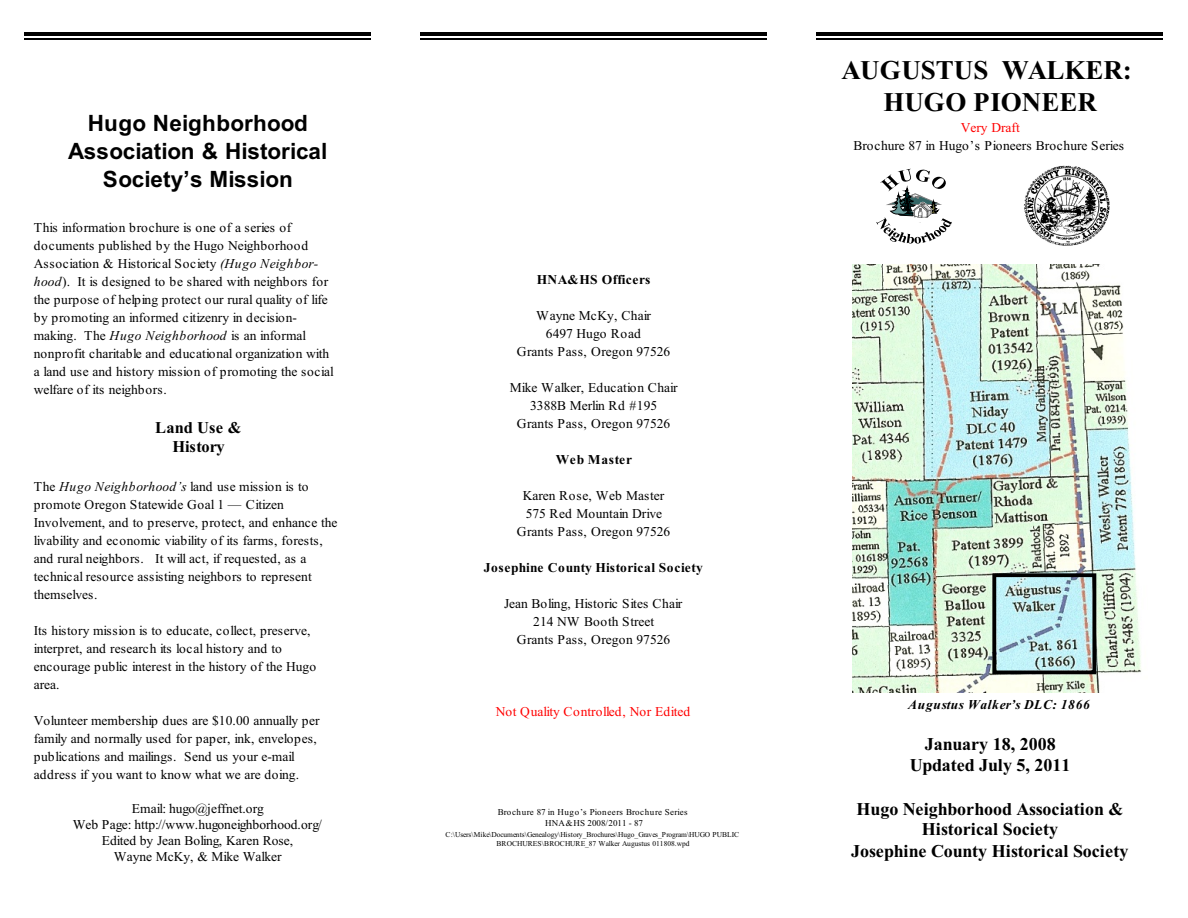
<style>
.page{position:relative;width:1188px;height:918px;background:#fff}
.page>*{position:absolute;margin:0;border:0;box-sizing:border-box;transform-origin:0 0}
.t1{font:700 27px/31.5px "Times New Roman";color:#000;text-align:center}
.t2{font:700 22.5px/28.5px "Arial";letter-spacing:.005em;color:#000;text-align:center}
.t3{font:700 18px/21.3px "Times New Roman";color:#000;text-align:center}
.t4{font:700 16.5px/19.5px "Times New Roman";color:#000;text-align:center}
.t5{font:13.5px/18px "Times New Roman";color:#000;text-align:center}
.t6{font:13.5px "Times New Roman";color:#f00}
.t7{font:700 13.5px "Times New Roman";letter-spacing:.02em;color:#000}
.t8{font:italic 700 13.5px "Times New Roman";letter-spacing:.05em;color:#000}
.t9{font:700 13.5px "Times New Roman";color:#000}
.t10{font:700 13.5px "Times New Roman";letter-spacing:.045em;color:#000}
.t11{font:9px/12px "Times New Roman";letter-spacing:.02em;color:#000;text-align:center}
.t12{font:7.5px/9px "Times New Roman";color:#000;text-align:center}
.s1{font-style:italic}
</style>
<div class="page">
<hr style="left:25px;top:39px;width:346px;height:1px;background:#000">
<hr style="left:25px;top:32px;width:346px;height:4px;background:#000">
<hr style="left:421px;top:39px;width:346px;height:1px;background:#000">
<hr style="left:421px;top:32px;width:346px;height:4px;background:#000">
<hr style="left:817px;top:39px;width:346px;height:1px;background:#000">
<hr style="left:817px;top:32px;width:346px;height:4px;background:#000">
<svg style="left:876px;top:169px;width:76px;height:75px"></svg>
<img style="left:1024px;top:166px;width:85px;height:79px">
<img style="left:853px;top:265px;width:289px;height:428px">
<div style="left:992px;top:573px;width:104px;height:101px;border:4px solid #000"></div>
<h2 class="t2" style="left:68px;top:110px;width:261px">Hugo Neighborhood<br>Association &amp; Historical<br>Society’s Mission</h2>
<p class="t5" style="left:34px;top:220px;width:302px;text-align:left">This information brochure is one of a series of documents published by the Hugo Neighborhood Association &amp; Historical Society <span class="s1">(Hugo Neighbor&shy;hood</span>). It is designed to be shared with neighbors for the purpose of helping protect our rural quality of life by promoting an informed citizenry in decision&shy;making. The <span class="s1">Hugo Neighborhood</span> is an informal nonprofit charitable and educational organization with a land use and history mission of promoting the social welfare of its neighbors.</p>
<p class="t4" style="left:155px;top:419px;width:88px">Land Use &amp;<br>History</p>
<p class="t5" style="left:34px;top:478px;width:305px;text-align:left">The <span class="s1">Hugo Neighborhood’s</span> land use mission is to promote Oregon Statewide Goal 1 — Citizen Involvement, and to preserve, protect, and enhance the livability and economic viability of its farms, forests, and rural neighbors. It will act, if requested, as a technical resource assisting neighbors to represent themselves.</p>
<p class="t5" style="left:34px;top:622px;width:284px;text-align:left">Its history mission is to educate, collect, preserve, interpret, and research its local history and to encourage public interest in the history of the Hugo area.</p>
<p class="t5" style="left:34px;top:712px;width:288px;text-align:left">Volunteer membership dues are $10.00 annually per family and normally used for paper, ink, envelopes, publications and mailings. Send us your e-mail address if you want to know what we are doing.</p>
<p class="t5" style="left:73px;top:802px;width:251px;line-height:16px">Email: hugo@jeffnet.org<br>Web Page: http://www.hugoneighborhood.org/ Edited by Jean Boling, Karen Rose,<br>Wayne McKy, &amp; Mike Walker</p>
<p class="t9" style="left:537px;top:274px;width:115px">HNA&amp;HS Officers</p>
<p class="t5" style="left:517px;top:307px;width:155px">Wayne McKy, Chair<br>6497 Hugo Road<br>Grants Pass, Oregon 97526</p>
<p class="t5" style="left:510px;top:379px;width:169px">Mike Walker, Education Chair<br>3388B Merlin Rd #195<br>Grants Pass, Oregon 97526</p>
<p class="t10" style="left:556px;top:454px;width:78px">Web Master</p>
<p class="t5" style="left:517px;top:487px;width:155px">Karen Rose, Web Master<br>575 Red Mountain Drive<br>Grants Pass, Oregon 97526</p>
<p class="t7" style="left:484px;top:562px;width:221px">Josephine County Historical Society</p>
<p class="t5" style="left:504px;top:595px;width:180px">Jean Boling, Historic Sites Chair<br>214 NW Booth Street<br>Grants Pass, Oregon 97526</p>
<p class="t6" style="left:496px;top:706px;width:196px">Not Quality Controlled, Nor Edited</p>
<p class="t11" style="left:498px;top:806px;width:191px">Brochure 87 in Hugo’s Pioneers Brochure Series<br>HNA&amp;HS 2008/2011 - 87</p>
<p class="t12" style="left:446px;top:831px;width:295px">C:\Users\Mike\Documents\Genealogy\History_Brochures\Hugo_Graves_Program\HUGO PUBLIC<br>BROCHURES\BROCHURE_87 Walker Augustus 011808.wpd</p>
<h1 class="t1" style="left:842px;top:57px;width:292px">AUGUSTUS WALKER:<br>HUGO PIONEER</h1>
<p class="t6" style="left:961px;top:123px;width:61px">Very Draft</p>
<p class="t5" style="left:853px;top:138px;width:272px">Brochure 87 in Hugo’s Pioneers Brochure Series</p>
<p class="t8" style="left:908px;top:700px;width:183px">Augustus Walker’s DLC: 1866</p>
<h3 class="t3" style="left:910px;top:735px;width:162px">January 18, 2008<br>Updated July 5, 2011</h3>
<h3 class="t3" style="left:851px;top:800px;width:279px">Hugo Neighborhood Association &amp;<br>Historical Society<br>Josephine County Historical Society</h3>
</div>
